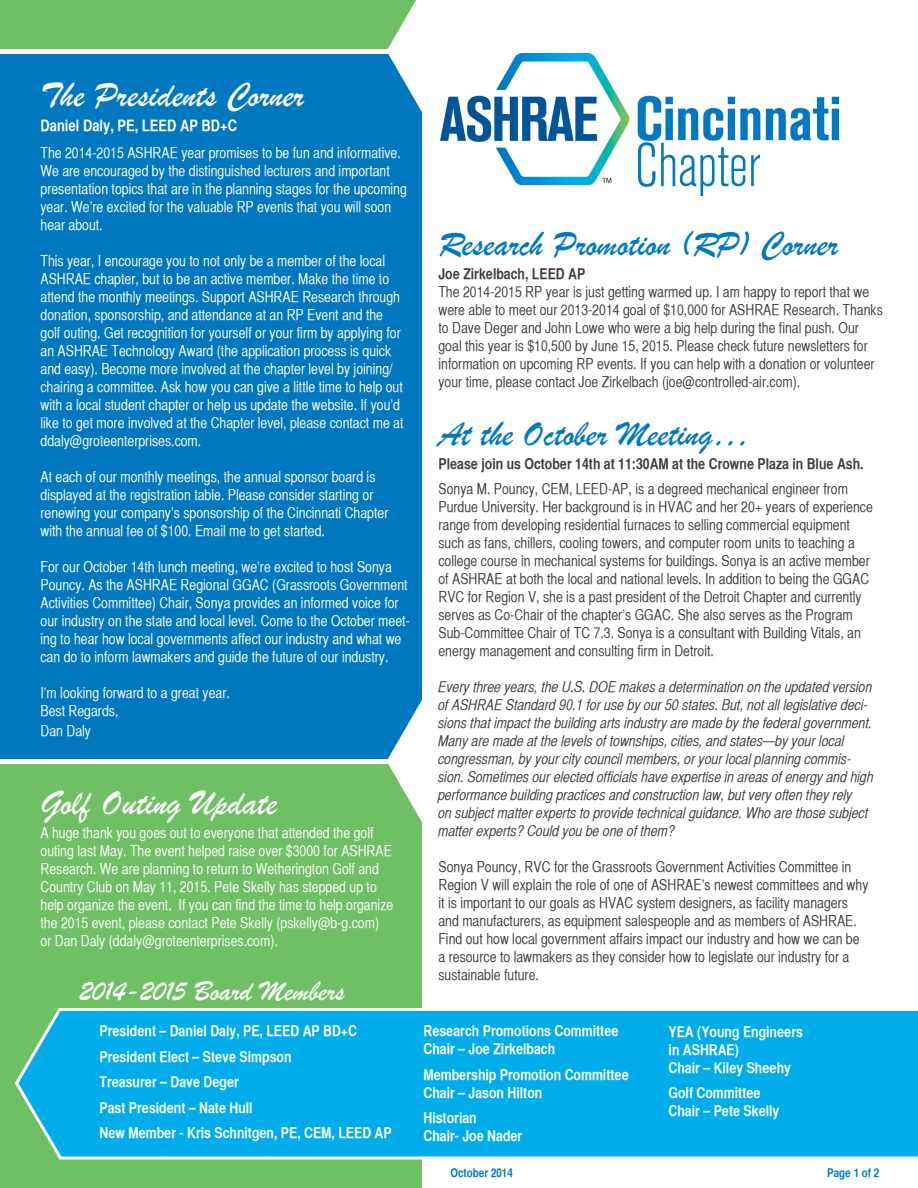
<style>
.page{position:relative;width:918px;height:1188px;background:#fff}
.page>*{position:absolute;margin:0;border:0;box-sizing:border-box;transform-origin:0 0}
.t1{font:36px "Brush Script";color:#0078c0}
.t2{font:36px "Brush Script";color:#fff}
.t3{font:29.1px "Brush Script";color:#fff}
.t4{font:15.75px "Helvetica CY Bold";color:#fff}
.t5{font:15px/18px "Helvetica CY Plain";color:#fff}
.t6{font:15px/18px "Helvetica CY Plain";color:#3e3e3f}
.t7{font:15px/18px "Helvetica CY Oblique";color:#3e3e3f}
.t8{font:15px/18px "Helvetica CY Bold";color:#fff}
.t9{font:15px "Helvetica CY Bold";color:#3e3e3f}
.t10{font:12px "Helvetica CY Bold";color:#0078c0}
</style>
<div class="page">
<div style="left:0;top:765px;width:421px;height:423px;background:#6fc064"></div>
<div style="left:0;top:0;width:428px;height:48px;background:#6fc064"></div>
<div style="left:65px;top:1008px;width:853px;height:152px;background:#00adea"></div>
<div style="left:0;top:54px;width:421px;height:704px;background:#0078c0"></div>
<svg style="left:387px;top:0;width:143px;height:113px"></svg>
<img style="left:441px;top:54px;width:398px;height:142px">
<svg style="left:387px;top:699px;width:35px;height:124px"></svg>
<svg style="left:15px;top:1008px;width:50px;height:152px"></svg>
<p class="t2" style="left:40px;top:72px;width:265px">The Presidents Corner</p>
<p class="t4" style="left:40px;top:116px;width:198px">Daniel Daly, PE, LEED AP BD+C</p>
<p class="t5" style="left:40px;top:144px;width:368px">The 2014-2015 ASHRAE year promises to be fun and informative.<br>We are encouraged by the distinguished lecturers and important presentation topics that are in the planning stages for the upcoming year. We’re excited for the valuable RP events that you will soon hear about.</p>
<p class="t5" style="left:40px;top:252px;width:365px">This year, I encourage you to not only be a member of the local ASHRAE chapter, but to be an active member. Make the time to attend the monthly meetings. Support ASHRAE Research through donation, sponsorship, and attendance at an RP Event and the golf outing. Get recognition for yourself or your firm by applying for an ASHRAE Technology Award (the application process is quick and easy). Become more involved at the chapter level by joining/ chairing a committee. Ask how you can give a little time to help out with a local student chapter or help us update the website. If you’d like to get more involved at the Chapter level, please contact me at ddaly@groteenterprises.com.</p>
<p class="t5" style="left:40px;top:468px;width:337px">At each of our monthly meetings, the annual sponsor board is displayed at the registration table. Please consider starting or</p>
<p class="t5" style="left:40px;top:504px;width:349px">renewing your company’s sponsorship of the Cincinnati Chapter with the annual fee of $100. Email me to get started.</p>
<p class="t5" style="left:40px;top:558px;width:371px">For our October 14th lunch meeting, we’re excited to host Sonya Pouncy. As the ASHRAE Regional GGAC (Grassroots Government Activities Committee) Chair, Sonya provides an informed voice for our industry on the state and local level. Come to the October meet&shy;ing to hear how local governments affect our industry and what we can do to inform lawmakers and guide the future of our industry.</p>
<p class="t5" style="left:40px;top:684px;width:191px">I’m looking forward to a great year.</p>
<p class="t5" style="left:40px;top:702px;width:79px">Best Regards,</p>
<p class="t5" style="left:40px;top:722px;width:52px">Dan Daly</p>
<p class="t2" style="left:40px;top:779px;width:238px">Golf Outing Update</p>
<p class="t5" style="left:40px;top:824px;width:353px">A huge thank you goes out to everyone that attended the golf outing last May. The event helped raise over $3000 for ASHRAE Research. We are planning to return to Wetherington Golf and Country Club on May 11, 2015. Pete Skelly has stepped up to</p>
<p class="t5" style="left:40px;top:896px;width:354px">help organize the event. If you can find the time to help organize the 2015 event, please contact Pete Skelly (pskelly@b-g.com)</p>
<p class="t5" style="left:40px;top:932px;width:239px">or Dan Daly (ddaly@groteenterprises.com).</p>
<p class="t3" style="left:79px;top:972px;width:267px">2014-2015 Board Members</p>
<p class="t8" style="left:100px;top:1022px;width:259px">President – Daniel Daly, PE, LEED AP BD+C</p>
<p class="t8" style="left:100px;top:1047px;width:194px">President Elect – Steve Simpson</p>
<p class="t8" style="left:100px;top:1073px;width:141px">Treasurer – Dave Deger</p>
<p class="t8" style="left:100px;top:1098px;width:155px">Past President – Nate Hull</p>
<p class="t8" style="left:100px;top:1124px;width:294px">New Member - Kris Schnitgen, PE, CEM, LEED AP</p>
<p class="t1" style="left:438px;top:220px;width:401px">Research Promotion (RP) Corner</p>
<p class="t9" style="left:438px;top:264px;width:148px">Joe Zirkelbach, LEED AP</p>
<p class="t6" style="left:438px;top:283px;width:446px">The 2014-2015 RP year is just getting warmed up. I am happy to report that we were able to meet our 2013-2014 goal of $10,000 for ASHRAE Research. Thanks to Dave Deger and John Lowe who were a big help during the final push. Our goal this year is $10,500 by June 15, 2015. Please check future newsletters for information on upcoming RP events. If you can help with a donation or volunteer your time, please contact Joe Zirkelbach (joe@controlled-air.com).</p>
<p class="t1" style="left:438px;top:410px;width:312px">At the October Meeting…</p>
<p class="t9" style="left:438px;top:455px;width:427px">Please join us October 14th at 11:30AM at the Crowne Plaza in Blue Ash.</p>
<p class="t6" style="left:438px;top:480px;width:436px">Sonya M. Pouncy, CEM, LEED-AP, is a degreed mechanical engineer from Purdue University. Her background is in HVAC and her 20+ years of experience range from developing residential furnaces to selling commercial equipment such as fans, chillers, cooling towers, and computer room units to teaching a college course in mechanical systems for buildings. Sonya is an active member of ASHRAE at both the local and national levels. In addition to being the GGAC RVC for Region V, she is a past president of the Detroit Chapter and currently serves as Co-Chair of the chapter’s GGAC. She also serves as the Program Sub-Committee Chair of TC 7.3. Sonya is a consultant with Building Vitals, an energy management and consulting firm in Detroit.</p>
<p class="t7" style="left:438px;top:678px;width:437px">Every three years, the U.S. DOE makes a determination on the updated version of ASHRAE Standard 90.1 for use by our 50 states. But, not all legislative deci&shy;sions that impact the building arts industry are made by the federal government.<br>Many are made at the levels of townships, cities, and states—by your local congressman, by your city council members, or your local planning commis&shy;sion. Sometimes our elected officials have expertise in areas of energy and high performance building practices and construction law, but very often they rely<br>on subject matter experts to provide technical guidance. Who are those subject matter experts? Could you be one of them?</p>
<p class="t6" style="left:438px;top:858px;width:432px">Sonya Pouncy, RVC for the Grassroots Government Activities Committee in Region V will explain the role of one of ASHRAE’s newest committees and why it is important to our goals as HVAC system designers, as facility managers and manufacturers, as equipment salespeople and as members of ASHRAE.<br>Find out how local government affairs impact our industry and how we can be a resource to lawmakers as they consider how to legislate our industry for a sustainable future.</p>
<p class="t8" style="left:423px;top:1022px;width:197px">Research Promotions Committee</p>
<p class="t8" style="left:423px;top:1040px;width:133px">Chair – Joe Zirkelbach</p>
<p class="t8" style="left:423px;top:1065px;width:207px">Membership Promotion Committee</p>
<p class="t8" style="left:423px;top:1083px;width:120px">Chair – Jason Hilton</p>
<p class="t8" style="left:423px;top:1109px;width:55px">Historian</p>
<p class="t8" style="left:423px;top:1127px;width:100px">Chair- Joe Nader</p>
<p class="t8" style="left:669px;top:1022px;width:136px">YEA (Young Engineers in ASHRAE)</p>
<p class="t8" style="left:669px;top:1058px;width:124px">Chair – Kiley Sheehy</p>
<p class="t8" style="left:669px;top:1084px;width:94px">Golf Committee</p>
<p class="t8" style="left:669px;top:1102px;width:112px">Chair – Pete Skelly</p>
<p class="t10" style="left:450px;top:1166px;width:64px">October 2014</p>
<p class="t10" style="left:827px;top:1166px;width:54px">Page 1 of 2</p>
</div>
